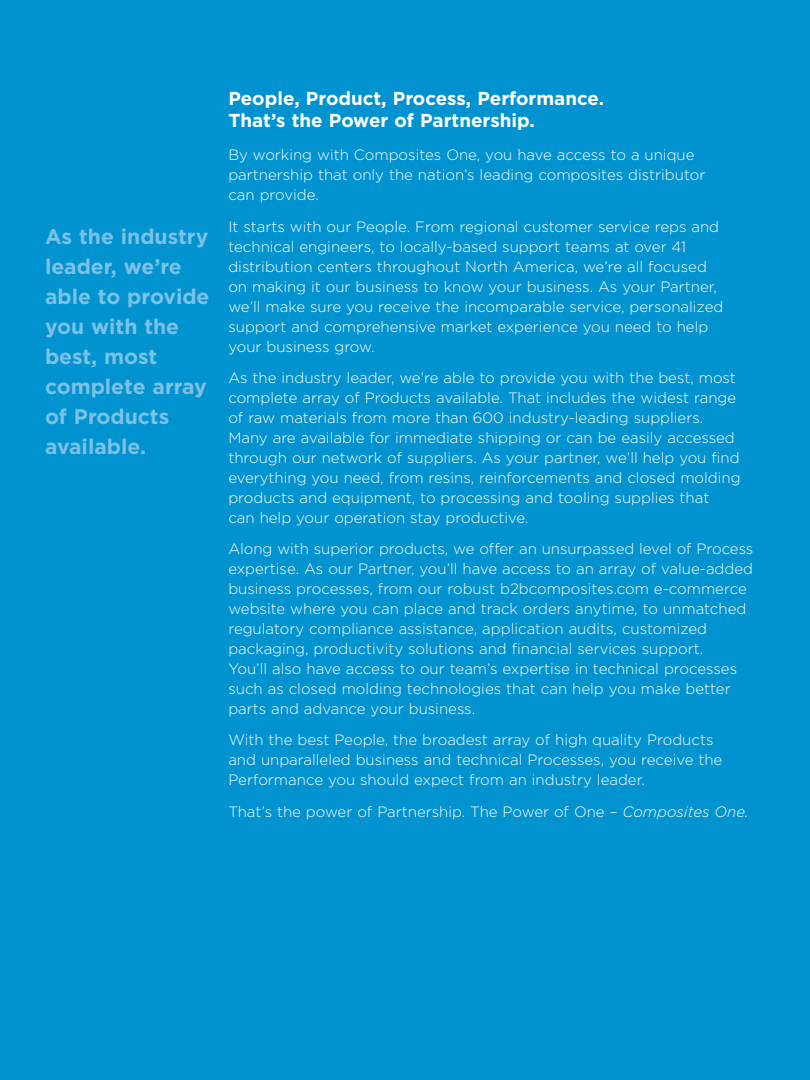
<style>
.page{position:relative;width:810px;height:1080px;background:#0093d0}
.page>*{position:absolute;margin:0;border:0;box-sizing:border-box;transform-origin:0 0}
.t1{font:700 21.12px/30px "Gotham";color:#7cc1e6}
.t2{font:700 18.75px/22.5px "Gotham";color:#fff}
.t3{font:300 15px/20px "Gotham";color:#fff}
.s1{font-style:italic}
</style>
<div class="page">
<h1 class="t1" style="left:45px;top:221px;width:166px">As the industry leader, we’re able to provide you with the best, most complete array of Products available.</h1>
<p class="t2" style="left:228px;top:87px;width:377px">People, Product, Process, Performance.<br>That’s the Power of Partnership.</p>
<p class="t3" style="left:228px;top:145px;width:479px">By working with Composites One, you have access to a unique partnership that only the nation’s leading composites distributor can provide.</p>
<p class="t3" style="left:228px;top:216px;width:496px">It starts with our People. From regional customer service reps and technical engineers, to locally-based support teams at over 41 distribution centers throughout North America, we’re all focused on making it our business to know your business. As your Partner, we’ll make sure you receive the incomparable service, personalized support and comprehensive market experience you need to help your business grow.</p>
<p class="t3" style="left:228px;top:367px;width:514px">As the industry leader, we’re able to provide you with the best, most complete array of Products available. That includes the widest range of raw materials from more than 600 industry-leading suppliers.<br>Many are available for immediate shipping or can be easily accessed through our network of suppliers. As your partner, we’ll help you find everything you need, from resins, reinforcements and closed molding products and equipment, to processing and tooling supplies that<br>can help your operation stay productive.</p>
<p class="t3" style="left:228px;top:538px;width:527px">Along with superior products, we offer an unsurpassed level of Process expertise. As our Partner, you’ll have access to an array of value-added business processes, from our robust b2bcomposites.com e-commerce website where you can place and track orders anytime, to unmatched regulatory compliance assistance, application audits, customized packaging, productivity solutions and financial services support.<br>You’ll also have access to our team’s expertise in technical processes such as closed molding technologies that can help you make better parts and advance your business.</p>
<p class="t3" style="left:228px;top:730px;width:496px">With the best People, the broadest array of high quality Products and unparalleled business and technical Processes, you receive the<br>Performance you should expect from an industry leader.</p>
<p class="t3" style="left:228px;top:801px;width:522px">That’s the power of Partnership. The Power of One – <span class="s1">Composites One.</span></p>
</div>
